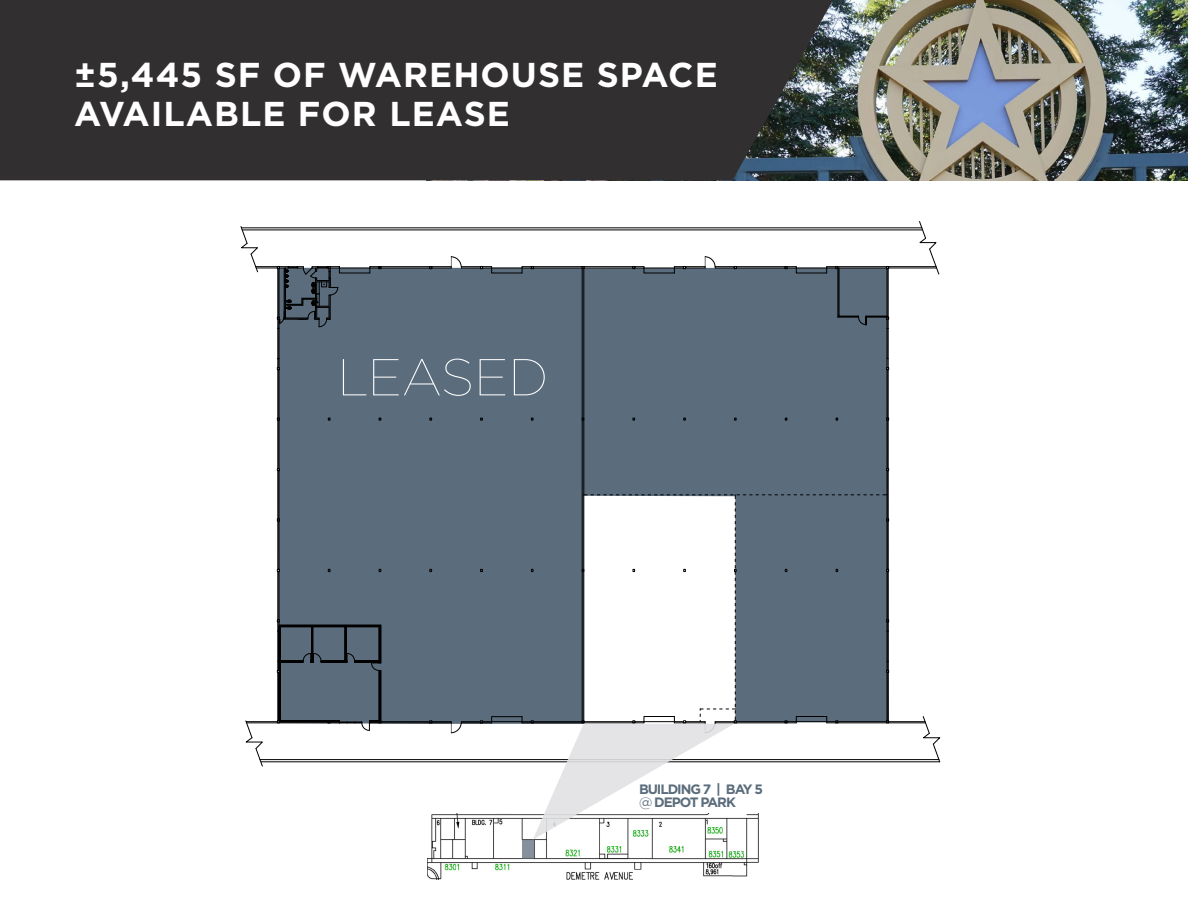
<style>
.page{position:relative;width:1188px;height:918px;background:#fff}
.page>*{position:absolute;margin:0;border:0;box-sizing:border-box;transform-origin:0 0}
.t1{font:100 51.75px "Gotham";color:#fff}
.t2{font:700 34.5px/39px "Gotham";letter-spacing:.03em;color:#fff}
.t3{font:700 13.65px/12.8px "Gotham";letter-spacing:-.08em;color:#5b6c7c}
.s1{font-weight:400}
</style>
<div class="page">
<img style="left:833px;top:0;width:355px;height:180px">
<div style="left:0;top:0;width:833px;height:180px;background:#312f30"></div>
<img style="left:427px;top:858px;width:332px;height:21px">
<hr style="left:241px;top:227px;width:681px;height:1px;background:#000">
<hr style="left:242px;top:229px;width:681px;height:1px;background:#000">
<svg style="left:264px;top:266px;width:677px;height:497px"></svg>
<svg style="left:921px;top:732px;width:20px;height:13px"></svg>
<svg style="left:245px;top:720px;width:19px;height:47px"></svg>
<svg style="left:917px;top:221px;width:23px;height:54px"></svg>
<hr style="left:246px;top:721px;width:31px;height:1px;background:#000">
<svg style="left:785px;top:266px;width:53px;height:2px"></svg>
<svg style="left:632px;top:256px;width:105px;height:12px"></svg>
<svg style="left:429px;top:256px;width:105px;height:12px"></svg>
<svg style="left:240px;top:226px;width:142px;height:103px"></svg>
<hr style="left:277px;top:328px;width:1px;height:31px;background:#000">
<svg style="left:277px;top:619px;width:105px;height:112px"></svg>
<div style="left:278px;top:268px;width:611px;height:456px;background:#5b6c7c"></div>
<svg style="left:429px;top:494px;width:460px;height:365px"></svg>
<p class="t2" style="left:74px;top:55px;width:645px">±5,445 SF OF WAREHOUSE SPACE<br>AVAILABLE FOR LEASE</p>
<p class="t1" style="left:338px;top:349px;width:213px">LEASED</p>
<p class="t3" style="left:639px;top:783px;width:126px">BUILDING 7 | BAY 5 <span class="s1">@</span> DEPOT PARK</p>
</div>
